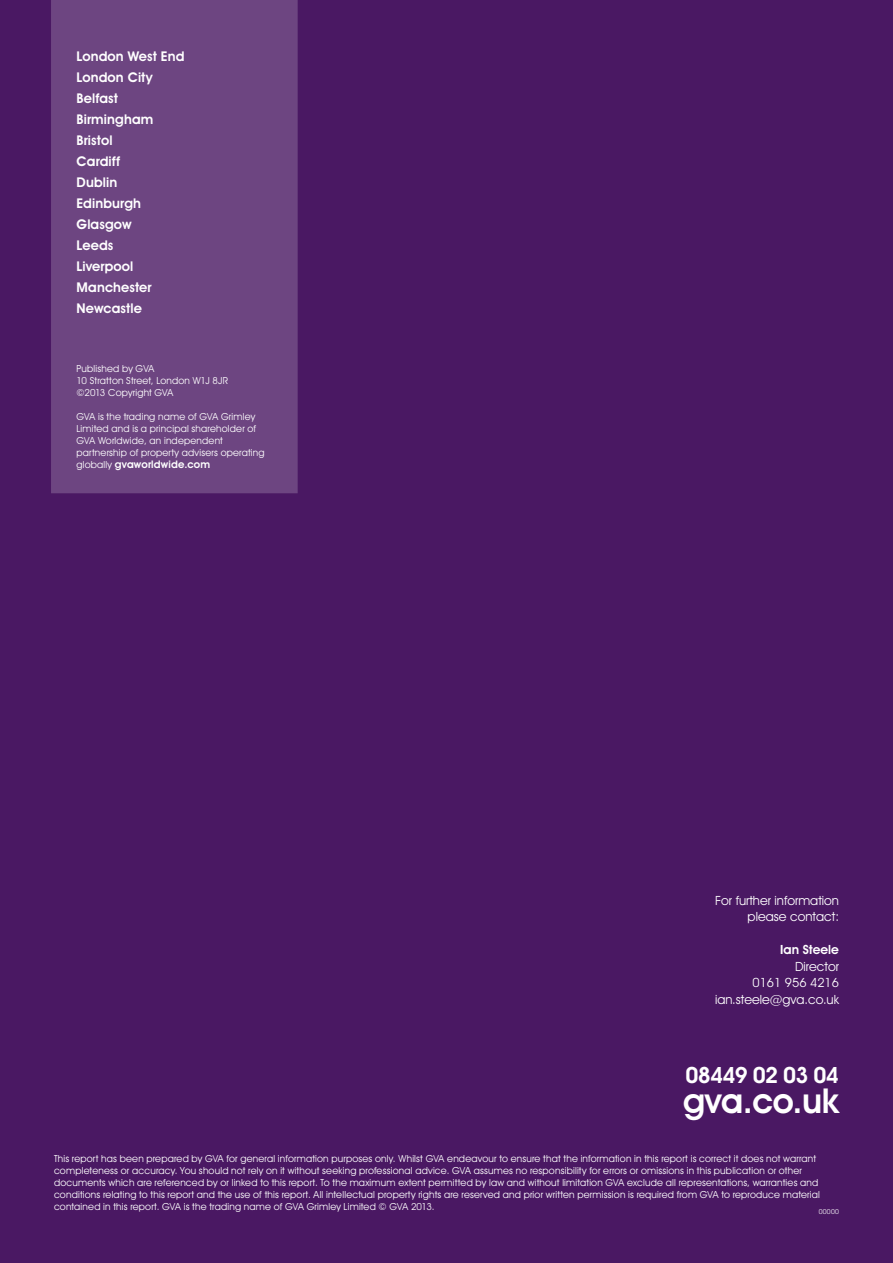
<style>
.page{position:relative;width:893px;height:1263px;background:#4a1863}
.page>*{position:absolute;margin:0;border:0;box-sizing:border-box;transform-origin:0 0}
.t1{font:600 34.5px "Avant Garde IT Cby BT";letter-spacing:-.015em;color:#fff}
.t2{font:600 22.5px "Avant Garde IT Cby BT";letter-spacing:-.035em;color:#fff}
.t3{font:600 13.5px/21px "Avant Garde IT Cby BT";letter-spacing:.01em;color:#fff}
.t4{font:12.75px/16.5px "Avant Garde IT Cby BT";color:#fff;text-align:right}
.t5{font:600 12.75px "Avant Garde IT Cby BT";color:#fff}
.t6{font:600 10.5px "Avant Garde IT Cby BT";letter-spacing:.015em;color:#fff}
.t7{font:9.75px/12px "Avant Garde IT Cby BT";letter-spacing:.02em;color:#fff}
.t8{font:6.75px "Avant Garde IT Cby BT";letter-spacing:.04em;color:#fff}
.s1{font-weight:400;font-size:9.75px}
</style>
<div class="page">
<div style="left:51px;top:0;width:247px;height:493px;background:#6d4581"></div>
<h3 class="t3" style="left:77px;top:46px;width:109px">London West End<br>London City<br>Belfast<br>Birmingham<br>Bristol<br>Cardiff<br>Dublin<br>Edinburgh<br>Glasgow<br>Leeds<br>Liverpool<br>Manchester<br>Newcastle</h3>
<p class="t7" style="left:77px;top:362px;width:153px">Published by GVA<br>10 Stratton Street, London W1J 8JR ©2013 Copyright GVA</p>
<p class="t7" style="left:77px;top:410px;width:190px">GVA is the trading name of GVA Grimley Limited and is a principal shareholder of GVA Worldwide, an independent partnership of property advisers operating</p>
<p class="t6" style="left:77px;top:458px;width:135px"><span class="s1">globally</span> gvaworldwide.com</p>
<h3 class="t4" style="left:715px;top:892px;width:125px">For further information please contact:</h3>
<h3 class="t5" style="left:780px;top:942px;width:60px">Ian Steele</h3>
<h3 class="t4" style="left:715px;top:958px;width:125px">Director<br>0161 956 4216 ian.steele@gva.co.uk</h3>
<h2 class="t2" style="left:686px;top:1062px;width:155px">08449 02 03 04</h2>
<h1 class="t1" style="left:683px;top:1080px;width:157px">gva.co.uk</h1>
<p class="t7" style="left:54px;top:1152px;width:767px">This report has been prepared by GVA for general information purposes only. Whilst GVA endeavour to ensure that the information in this report is correct it does not warrant completeness or accuracy. You should not rely on it without seeking professional advice. GVA assumes no responsibility for errors or omissions in this publication or other documents which are referenced by or linked to this report. To the maximum extent permitted by law and without limitation GVA exclude all representations, warranties and conditions relating to this report and the use of this report. All intellectual property rights are reserved and prior written permission is required from GVA to reproduce material contained in this report. GVA is the trading name of GVA Grimley Limited © GVA 2013.</p>
<p class="t8" style="left:819px;top:1207px;width:22px">00000</p>
</div>
